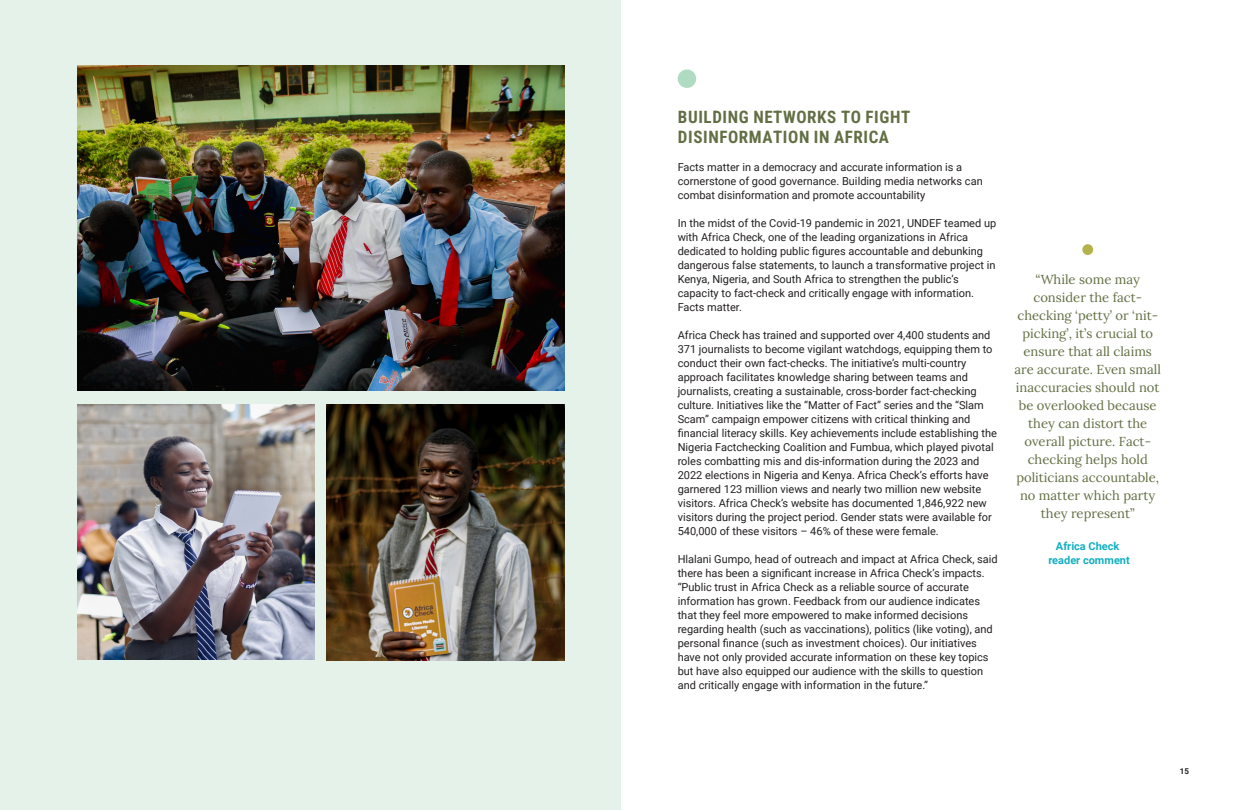
<style>
.page{position:relative;width:1242px;height:810px;background:#fff}
.page>*{position:absolute;margin:0;border:0;box-sizing:border-box;transform-origin:0 0}
.Subtitle_2{font:17px/20.4px "Roboto Condensed";letter-spacing:.035em;color:#626f44}
.t1{font:13px/18px "Lora";color:#626f44;text-align:center}
.Body_text{font:11px/14px "Roboto";color:#231f20}
.subhead_blue{font:700 11px/14px "Roboto";color:#14afc1;text-align:center}
.t2{font:700 8px "Roboto";color:#231f20}
</style>
<div class="page">
<div style="left:678px;top:69px;width:18px;height:19px;background:#aedbc2;border-radius:50%"></div>
<div style="left:0;top:0;width:621px;height:810px;background:#e4f2e9"></div>
<img style="left:77px;top:66px;width:487px;height:325px">
<img style="left:77px;top:404px;width:238px;height:256px">
<img style="left:327px;top:404px;width:237px;height:256px">
<div style="left:1082px;top:244px;width:11px;height:11px;background:#b4b24b;border-radius:50%"></div>
<p class="Subtitle_2" style="left:678px;top:106px;width:234px">BUILDING NETWORKS TO FIGHT<br>DISINFORMATION IN AFRICA</p>
<p class="Body_text" style="left:678px;top:160px;width:307px">Facts matter in a democracy and accurate information is a cornerstone of good governance. Building media networks can combat disinformation and promote accountability</p>
<p class="Body_text" style="left:678px;top:216px;width:320px">In the midst of the Covid-19 pandemic in 2021, UNDEF teamed up with Africa Check, one of the leading organizations in Africa dedicated to holding public figures accountable and debunking dangerous false statements, to launch a transformative project in Kenya, Nigeria, and South Africa to strengthen the public’s capacity to fact-check and critically engage with information.<br>Facts matter.</p>
<p class="Body_text" style="left:678px;top:328px;width:321px">Africa Check has trained and supported over 4,400 students and 371 journalists to become vigilant watchdogs, equipping them to conduct their own fact-checks. The initiative’s multi-country approach facilitates knowledge sharing between teams and journalists, creating a sustainable, cross-border fact-checking culture. Initiatives like the “Matter of Fact” series and the “Slam Scam” campaign empower citizens with critical thinking and financial literacy skills. Key achievements include establishing the Nigeria Factchecking Coalition and Fumbua, which played pivotal roles combatting mis and dis-information during the 2023 and 2022 elections in Nigeria and Kenya. Africa Check’s efforts have garnered 123 million views and nearly two million new website visitors. Africa Check’s website has documented 1,846,922 new visitors during the project period. Gender stats were available for 540,000 of these visitors – 46% of these were female.</p>
<p class="Body_text" style="left:678px;top:552px;width:322px">Hlalani Gumpo, head of outreach and impact at Africa Check, said there has been a significant increase in Africa Check’s impacts. “Public trust in Africa Check as a reliable source of accurate information has grown. Feedback from our audience indicates that they feel more empowered to make informed decisions regarding health (such as vaccinations), politics (like voting), and personal finance (such as investment choices). Our initiatives have not only provided accurate information on these key topics but have also equipped our audience with the skills to question and critically engage with information in the future.”</p>
<p class="t1" style="left:1014px;top:270px;width:148px">“While some may consider the fact&shy;checking ‘petty’ or ‘nit&shy;picking’, it’s crucial to ensure that all claims are accurate. Even small inaccuracies should not be overlooked because they can distort the overall picture. Fact&shy;checking helps hold politicians accountable, no matter which party they represent”</p>
<p class="subhead_blue" style="left:1048px;top:539px;width:83px">Africa Check reader comment</p>
<p class="t2" style="left:1180px;top:766px;width:11px">15</p>
</div>
